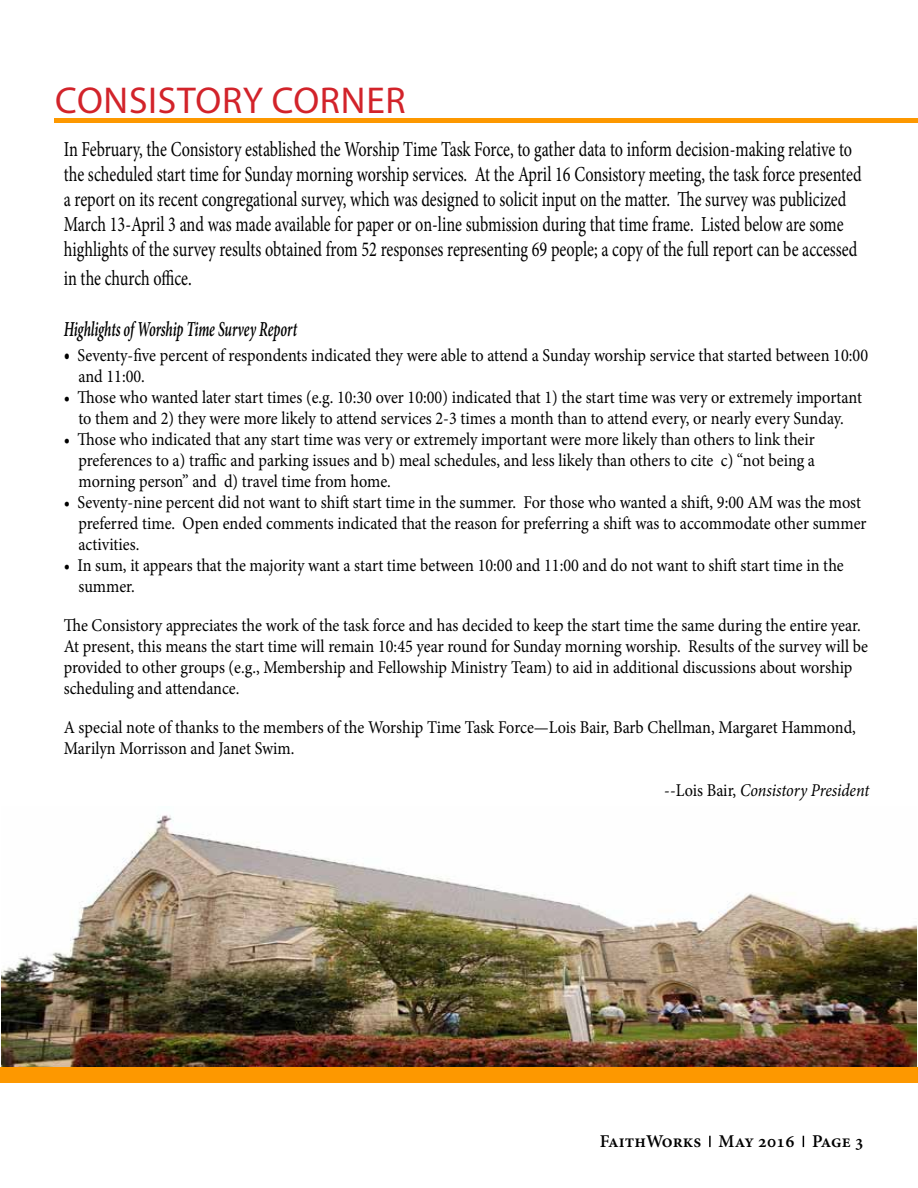
<style>
.page{position:relative;width:918px;height:1188px;background:#fff}
.page>*{position:absolute;margin:0;border:0;box-sizing:border-box;transform-origin:0 0}
.t1{font:37.5px "Myriad Pro";letter-spacing:.02em;color:#d2232a}
.t2{font:21.45px/24.9px "Minion Pro";letter-spacing:-.01em;color:#000;scale:.76 1}
.t3{font:italic 600 21.45px "Minion Pro";letter-spacing:-.01em;color:#000;scale:.65 1}
.t4{font:18px/21px "Minion Pro";color:#000;scale:.9 1}
.t5{font:italic 18px "Minion Pro";letter-spacing:-.01em;color:#000;scale:.9 1}
.t6{font:600 18px "Minion Pro";color:#000}
.s1{font-size:21.45px}
.s2{font-style:normal}
</style>
<div class="page">
<svg style="left:709px;top:1136px;width:2px;height:11px"></svg>
<div style="left:54px;top:118px;width:864px;height:5px;background:#fd9800"></div>
<div style="left:1px;top:1068px;width:917px;height:15px;background:#fd9800"></div>
<img style="left:1px;top:815px;width:915px;height:252px">
<h1 class="t1" style="left:55px;top:77px;width:352px">CONSISTORY CORNER</h1>
<p class="t2" style="left:64px;top:137px;width:1051px">In February, the Consistory established the Worship Time Task Force, to gather data to inform decision-making relative to the scheduled start time for Sunday morning worship services. At the April 16 Consistory meeting, the task force presented a report on its recent congregational survey, which was designed to solicit input on the matter. The survey was publicized March 13-April 3 and was made available for paper or on-line submission during that time frame. Listed below are some highlights of the survey results obtained from 52 responses representing 69 people; a copy of the full report can be accessed</p>
<p class="t2" style="left:64px;top:266px;width:170px">in the church office.</p>
<p class="t3" style="left:64px;top:314px;width:360px">Highlights of Worship Time Survey Report</p>
<p class="t4" style="left:78px;top:345px;width:879px;text-indent:-15px"><span class="s1">•</span> Seventy-five percent of respondents indicated they were able to attend a Sunday worship service that started between 10:00 and 11:00.</p>
<p class="t4" style="left:64px;top:387px;width:888px;text-align:center">• Those who wanted later start times (e.g. 10:30 over 10:00) indicated that 1) the start time was very or extremely important to them and 2) they were more likely to attend services 2-3 times a month than to attend every, or nearly every Sunday.</p>
<p class="t4" style="left:78px;top:429px;width:820px;text-align:justify;text-indent:-15px">• Those who indicated that any start time was very or extremely important were more likely than others to link their preferences to a) traffic and parking issues and b) meal schedules, and less likely than others to cite c) “not being a morning person” and d) travel time from home.</p>
<p class="t4" style="left:78px;top:492px;width:877px;text-indent:-15px">• Seventy-nine percent did not want to shift start time in the summer. For those who wanted a shift, 9:00 AM was the most preferred time. Open ended comments indicated that the reason for preferring a shift was to accommodate other summer activities.</p>
<p class="t4" style="left:78px;top:555px;width:852px;text-indent:-15px">• In sum, it appears that the majority want a start time between 10:00 and 11:00 and do not want to shift start time in the summer.</p>
<p class="t4" style="left:64px;top:615px;width:895px">The Consistory appreciates the work of the task force and has decided to keep the start time the same during the entire year.<br>At present, this means the start time will remain 10:45 year round for Sunday morning worship. Results of the survey will be provided to other groups (e.g., Membership and Fellowship Ministry Team) to aid in additional discussions about worship scheduling and attendance.</p>
<p class="t4" style="left:64px;top:717px;width:882px">A special note of thanks to the members of the Worship Time Task Force—Lois Bair, Barb Chellman, Margaret Hammond,<br>Marilyn Morrisson and Janet Swim.</p>
<p class="t5" style="left:664px;top:778px;width:229px"><span class="s2">--Lois Bair,</span> Consistory President</p>
<p class="t6" style="left:600px;top:1129px;width:266px">FaithWorks May 2016 Page 3</p>
</div>
